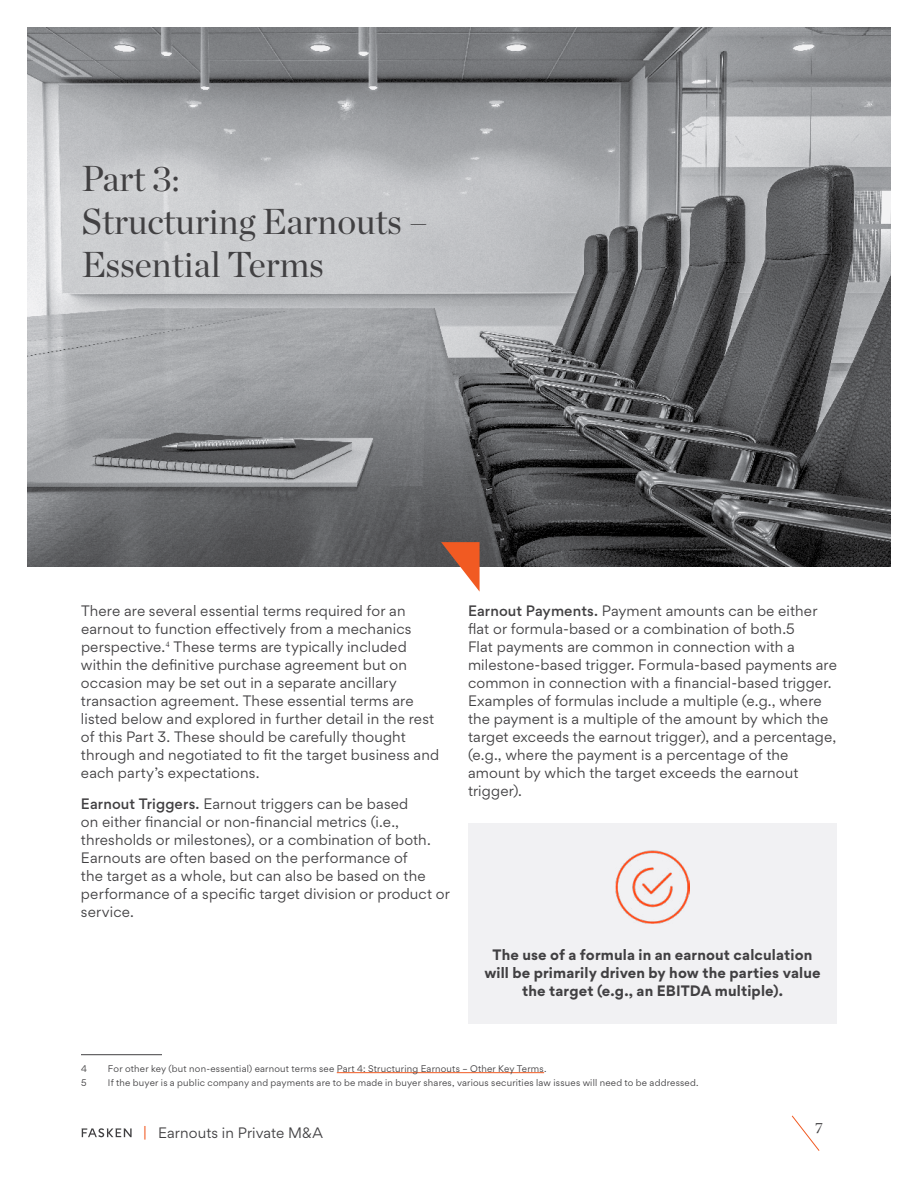
<style>
.page{position:relative;width:918px;height:1188px;background:#fff}
.page>*{position:absolute;margin:0;border:0;box-sizing:border-box;transform-origin:0 0}
.t1{font:36px/43.2px "Chronicle Display";color:#414042}
.t2{font:15px "Chronicle Display";color:#414042}
.t3{font:13.5px/18px "Gordita";letter-spacing:.01em;color:#414042}
.t4{font:700 13.5px/18px "Gordita";letter-spacing:.01em;color:#414042;text-align:center}
.t5{font:8.7px "Gordita";letter-spacing:.025em;color:#414042}
.s1{font-weight:500}
.s2{color:#f15a22}
</style>
<div class="page">
<svg style="left:791px;top:1115px;width:29px;height:36px"></svg>
<svg style="left:81px;top:1128px;width:51px;height:9px"></svg>
<img style="left:27px;top:27px;width:864px;height:540px">
<hr style="left:81px;top:1054px;width:81px;height:1px;background:#414042">
<hr style="left:337px;top:1072px;width:207px;height:1px;background:#f15a22">
<div style="left:468px;top:823px;width:369px;height:200px;background:#f1f1f3"></div>
<img style="left:616px;top:850px;width:73px;height:74px">
<svg style="left:441px;top:542px;width:39px;height:50px"></svg>
<h1 class="t1" style="left:81px;top:154px;width:348px">Part 3:<br>Structuring Earnouts –<br>Essential Terms</h1>
<p class="t3" style="left:81px;top:601px;width:360px">There are several essential terms required for an earnout to function effectively from a mechanics perspective.<sup>4</sup> These terms are typically included within the definitive purchase agreement but on occasion may be set out in a separate ancillary transaction agreement. These essential terms are listed below and explored in further detail in the rest of this Part 3. These should be carefully thought through and negotiated to fit the target business and each party’s expectations.</p>
<p class="t3" style="left:81px;top:795px;width:370px"><span class="s1">Earnout Triggers.</span> Earnout triggers can be based<br>on either financial or non-financial metrics (i.e., thresholds or milestones), or a combination of both.<br>Earnouts are often based on the performance of<br>the target as a whole, but can also be based on the performance of a specific target division or product or service.</p>
<p class="t3" style="left:468px;top:601px;width:370px"><span class="s1">Earnout Payments.</span> Payment amounts can be either flat or formula-based or a combination of both.5<br>Flat payments are common in connection with a milestone-based trigger. Formula-based payments are common in connection with a financial-based trigger.<br>Examples of formulas include a multiple (e.g., where the payment is a multiple of the amount by which the target exceeds the earnout trigger), and a percentage, (e.g., where the payment is a percentage of the amount by which the target exceeds the earnout trigger).</p>
<p class="t4" style="left:484px;top:945px;width:338px">The use of a formula in an earnout calculation will be primarily driven by how the parties value the target (e.g., an EBITDA multiple).</p>
<p class="t5" style="left:81px;top:1062px;width:7px">4</p>
<p class="t5" style="left:108px;top:1062px;width:440px">For other key (but non-essential) earnout terms see Part 4: Structuring Earnouts – Other Key Terms.</p>
<p class="t5" style="left:81px;top:1077px;width:7px">5</p>
<p class="t5" style="left:108px;top:1077px;width:592px">If the buyer is a public company and payments are to be made in buyer shares, various securities law issues will need to be addressed.</p>
<p class="t3" style="left:143px;top:1123px;width:181px"><span class="s2">|</span> Earnouts in Private M&amp;A</p>
<p class="t2" style="left:815px;top:1116px;width:9px">7</p>
</div>
